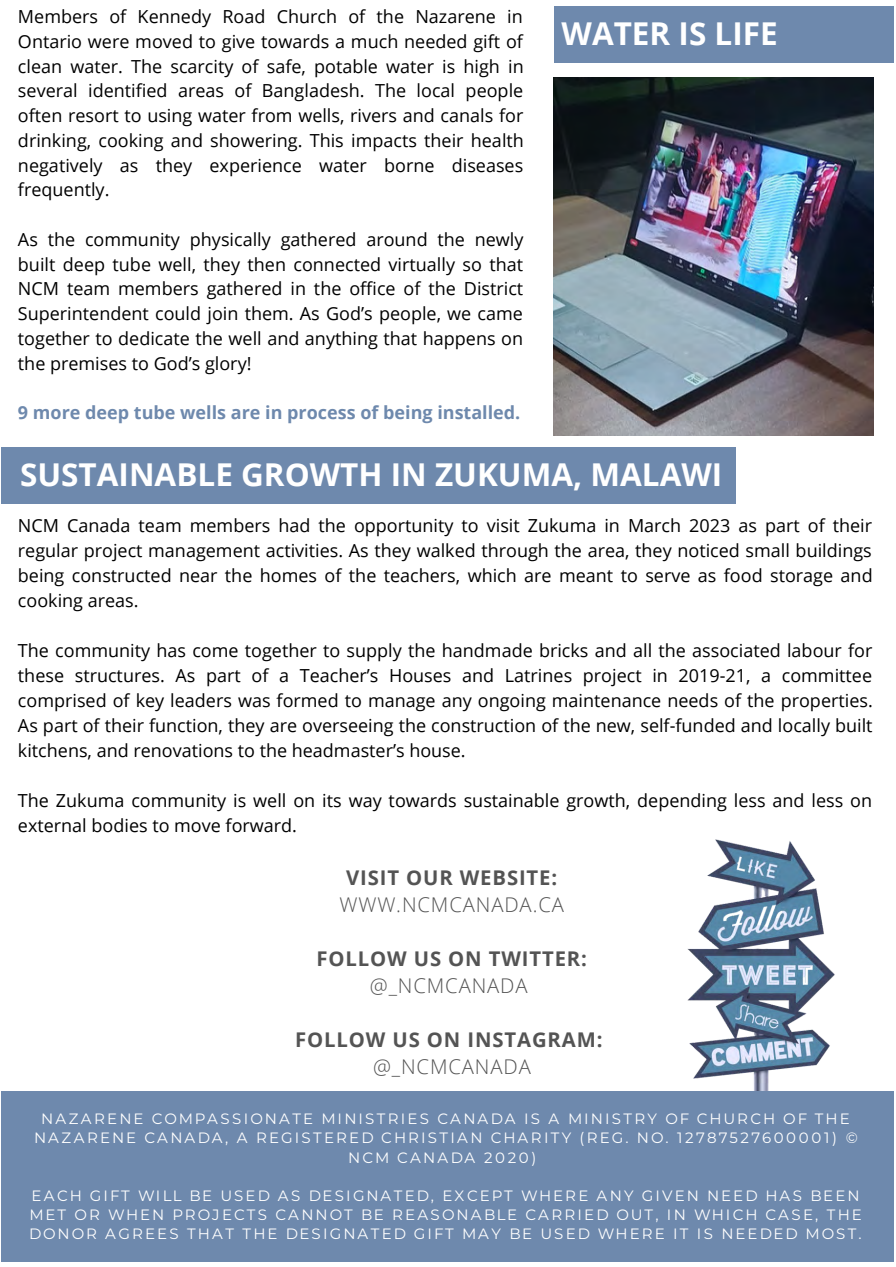
<style>
.page{position:relative;width:896px;height:1267px;background:#fff}
.page>*{position:absolute;margin:0;border:0;box-sizing:border-box;transform-origin:0 0}
.t1{font:700 31.5px "Open Sans";color:#fff}
.t2{font:700 20.25px "Open Sans";letter-spacing:.045em;color:#545454}
.t3{font:300 20.25px "Open Sans";letter-spacing:.045em;color:#545454}
.t4{font:18px/24.8px "Open Sans";color:#000;text-align:justify}
.t5{font:700 18px "Open Sans";color:#6e89ad}
.t6{font:15px/19px "Montserrat";letter-spacing:.135em;color:#fff;text-align:center}
</style>
<div class="page">
<img style="left:687px;top:839px;width:148px;height:252px">
<div style="left:1px;top:1091px;width:892px;height:170px;background:#6e89ad"></div>
<div style="left:1px;top:447px;width:734px;height:57px;background:#6e89ad"></div>
<div style="left:553px;top:6px;width:340px;height:56px;background:#6e89ad"></div>
<img style="left:553px;top:78px;width:320px;height:357px">
<p class="t4" style="left:18px;top:4px;width:507px">Members of Kennedy Road Church of the Nazarene in Ontario were moved to give towards a much needed gift of clean water. The scarcity of safe, potable water is high in several identified areas of Bangladesh. The local people often resort to using water from wells, rivers and canals for drinking, cooking and showering. This impacts their health negatively as they experience water borne diseases frequently.</p>
<p class="t4" style="left:18px;top:226px;width:507px">As the community physically gathered around the newly built deep tube well, they then connected virtually so that NCM team members gathered in the office of the District Superintendent could join them. As God’s people, we came together to dedicate the well and anything that happens on the premises to God’s glory!</p>
<p class="t5" style="left:18px;top:400px;width:504px">9 more deep tube wells are in process of being installed.</p>
<h1 class="t1" style="left:561px;top:11px;width:218px">WATER IS LIFE</h1>
<h1 class="t1" style="left:20px;top:453px;width:703px">SUSTAINABLE GROWTH IN ZUKUMA, MALAWI</h1>
<p class="t4" style="left:18px;top:513px;width:856px">NCM Canada team members had the opportunity to visit Zukuma in March 2023 as part of their regular project management activities. As they walked through the area, they noticed small buildings being constructed near the homes of the teachers, which are meant to serve as food storage and cooking areas.</p>
<p class="t4" style="left:18px;top:638px;width:856px">The community has come together to supply the handmade bricks and all the associated labour for these structures. As part of a Teacher’s Houses and Latrines project in 2019-21, a committee comprised of key leaders was formed to manage any ongoing maintenance needs of the properties.<br>As part of their function, they are overseeing the construction of the new, self-funded and locally built kitchens, and renovations to the headmaster’s house.</p>
<p class="t4" style="left:18px;top:788px;width:855px">The Zukuma community is well on its way towards sustainable growth, depending less and less on external bodies to move forward.</p>
<p class="t2" style="left:346px;top:863px;width:212px">VISIT OUR WEBSITE:</p>
<p class="t3" style="left:339px;top:890px;width:226px">WWW.NCMCANADA.CA</p>
<p class="t2" style="left:316px;top:944px;width:272px">FOLLOW US ON TWITTER:</p>
<p class="t3" style="left:370px;top:971px;width:159px">@_NCMCANADA</p>
<p class="t2" style="left:295px;top:1025px;width:309px">FOLLOW US ON INSTAGRAM:</p>
<p class="t3" style="left:373px;top:1052px;width:159px">@_NCMCANADA</p>
<p class="t6" style="left:34px;top:1109px;width:825px">NAZARENE COMPASSIONATE MINISTRIES CANADA IS A MINISTRY OF CHURCH OF THE<br>NAZARENE CANADA, A REGISTERED CHRISTIAN CHARITY (REG. NO. 12787527600001) ©<br>NCM CANADA 2020)</p>
<p class="t6" style="left:29px;top:1185px;width:834px;text-align:left">EACH GIFT WILL BE USED AS DESIGNATED, EXCEPT WHERE ANY GIVEN NEED HAS BEEN<br>MET OR WHEN PROJECTS CANNOT BE REASONABLE CARRIED OUT, IN WHICH CASE, THE<br>DONOR AGREES THAT THE DESIGNATED GIFT MAY BE USED WHERE IT IS NEEDED MOST.</p>
</div>
